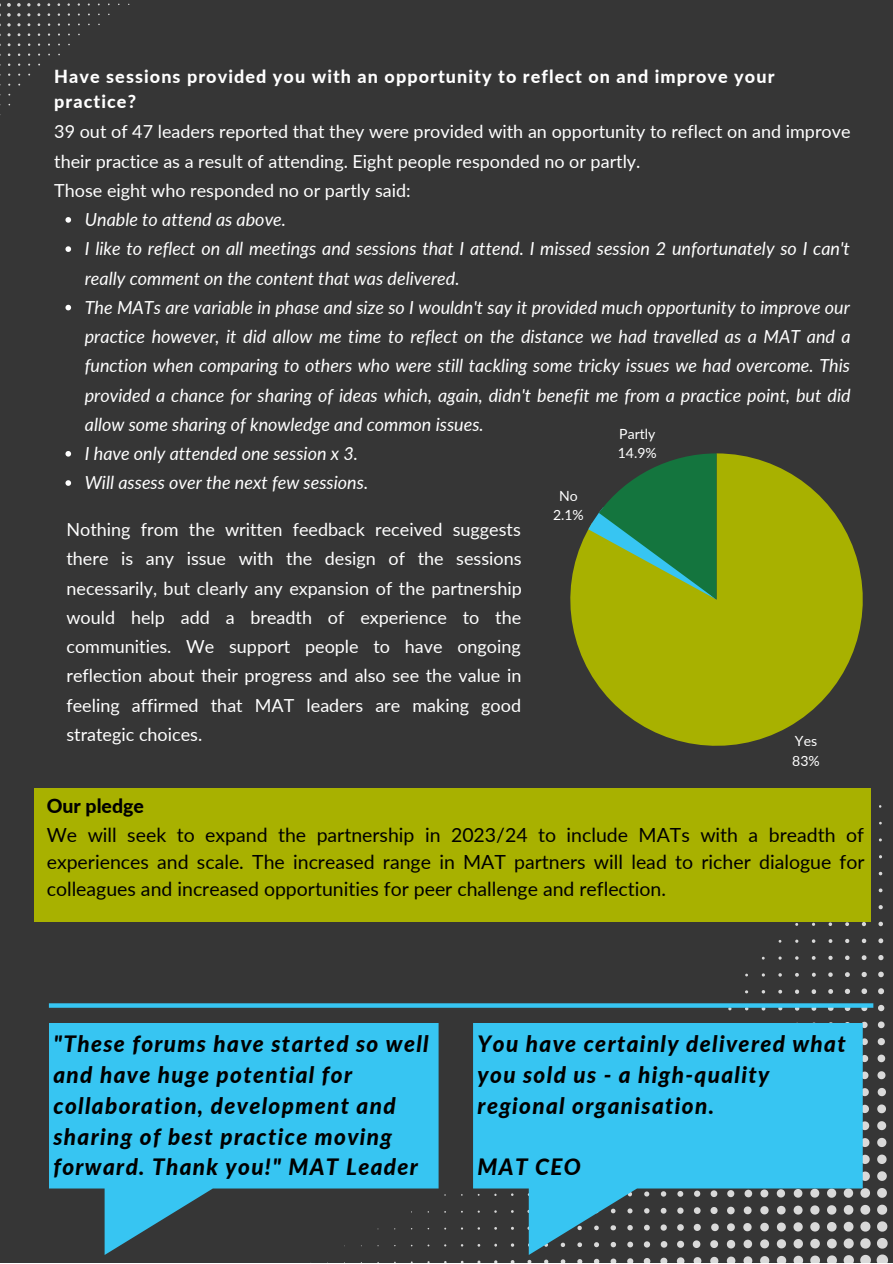
<style>
.page{position:relative;width:893px;height:1264px;background:#fff}
.page>*{position:absolute;margin:0;border:0;box-sizing:border-box;transform-origin:0 0}
.t1{font:italic 800 22.5px/30.8px "Lato";letter-spacing:.06em;color:#000}
.t2{font:19.5px/27px "Lato";color:#000;text-align:justify}
.t3{font:800 19.5px "Lato";color:#000}
.t4{font:italic 18px/29.2px "Lato";color:#fff}
.t5{font:18px/29.2px "Lato";color:#fff}
.t6{font:800 18px/24.8px "Lato";letter-spacing:.06em;color:#fff}
.t7{font:13.95px "Lato";color:#fff}
</style>
<div class="page">
<div style="left:0;top:0;width:892px;height:1262px;background:#363636"></div>
<svg style="left:7px;top:3px;width:4px;height:4px"></svg>
<svg style="left:17px;top:3px;width:4px;height:4px"></svg>
<svg style="left:7px;top:13px;width:4px;height:4px"></svg>
<svg style="left:7px;top:23px;width:4px;height:4px"></svg>
<svg style="left:876px;top:1254px;width:12px;height:8px"></svg>
<svg style="left:860px;top:1254px;width:10px;height:8px"></svg>
<svg style="left:843px;top:1255px;width:10px;height:7px"></svg>
<svg style="left:827px;top:1255px;width:9px;height:7px"></svg>
<svg style="left:810px;top:1255px;width:10px;height:7px"></svg>
<svg style="left:793px;top:1255px;width:10px;height:7px"></svg>
<svg style="left:776px;top:1255px;width:10px;height:7px"></svg>
<svg style="left:760px;top:1256px;width:9px;height:6px"></svg>
<svg style="left:743px;top:1256px;width:9px;height:6px"></svg>
<svg style="left:726px;top:1256px;width:9px;height:6px"></svg>
<svg style="left:710px;top:1256px;width:8px;height:6px"></svg>
<svg style="left:693px;top:1257px;width:8px;height:5px"></svg>
<svg style="left:676px;top:1257px;width:8px;height:5px"></svg>
<svg style="left:660px;top:1257px;width:7px;height:5px"></svg>
<svg style="left:643px;top:1258px;width:7px;height:4px"></svg>
<svg style="left:627px;top:1258px;width:6px;height:4px"></svg>
<svg style="left:610px;top:1258px;width:6px;height:4px"></svg>
<svg style="left:594px;top:1258px;width:5px;height:4px"></svg>
<svg style="left:577px;top:1259px;width:5px;height:3px"></svg>
<svg style="left:560px;top:1259px;width:5px;height:3px"></svg>
<svg style="left:877px;top:1238px;width:10px;height:10px"></svg>
<svg style="left:862px;top:1238px;width:8px;height:10px"></svg>
<svg style="left:877px;top:1221px;width:10px;height:10px"></svg>
<svg style="left:862px;top:1221px;width:8px;height:10px"></svg>
<svg style="left:877px;top:1204px;width:10px;height:10px"></svg>
<svg style="left:862px;top:1204px;width:8px;height:10px"></svg>
<svg style="left:877px;top:1188px;width:9px;height:9px"></svg>
<svg style="left:862px;top:1188px;width:8px;height:9px"></svg>
<svg style="left:877px;top:1171px;width:9px;height:9px"></svg>
<svg style="left:862px;top:1171px;width:7px;height:9px"></svg>
<svg style="left:877px;top:1154px;width:9px;height:9px"></svg>
<svg style="left:862px;top:1154px;width:7px;height:9px"></svg>
<svg style="left:877px;top:1137px;width:9px;height:10px"></svg>
<svg style="left:862px;top:1138px;width:7px;height:8px"></svg>
<svg style="left:877px;top:1121px;width:9px;height:9px"></svg>
<svg style="left:862px;top:1121px;width:7px;height:9px"></svg>
<svg style="left:877px;top:1104px;width:8px;height:9px"></svg>
<svg style="left:862px;top:1104px;width:6px;height:9px"></svg>
<svg style="left:877px;top:1088px;width:8px;height:8px"></svg>
<svg style="left:862px;top:1088px;width:6px;height:8px"></svg>
<svg style="left:877px;top:1071px;width:8px;height:8px"></svg>
<svg style="left:862px;top:1071px;width:6px;height:8px"></svg>
<svg style="left:877px;top:1054px;width:8px;height:8px"></svg>
<svg style="left:862px;top:1054px;width:6px;height:8px"></svg>
<svg style="left:877px;top:1038px;width:7px;height:7px"></svg>
<svg style="left:862px;top:1038px;width:5px;height:7px"></svg>
<svg style="left:877px;top:1021px;width:7px;height:7px"></svg>
<svg style="left:862px;top:1021px;width:5px;height:7px"></svg>
<svg style="left:878px;top:1004px;width:6px;height:7px"></svg>
<svg style="left:861px;top:1007px;width:6px;height:4px"></svg>
<svg style="left:844px;top:1007px;width:6px;height:4px"></svg>
<svg style="left:827px;top:1007px;width:6px;height:3px"></svg>
<svg style="left:811px;top:1007px;width:5px;height:3px"></svg>
<svg style="left:794px;top:1007px;width:5px;height:3px"></svg>
<svg style="left:778px;top:1007px;width:4px;height:3px"></svg>
<svg style="left:761px;top:1007px;width:4px;height:3px"></svg>
<svg style="left:878px;top:988px;width:6px;height:6px"></svg>
<svg style="left:861px;top:988px;width:6px;height:6px"></svg>
<svg style="left:844px;top:988px;width:6px;height:6px"></svg>
<svg style="left:828px;top:989px;width:5px;height:4px"></svg>
<svg style="left:811px;top:989px;width:5px;height:5px"></svg>
<svg style="left:795px;top:989px;width:4px;height:4px"></svg>
<svg style="left:778px;top:989px;width:4px;height:4px"></svg>
<svg style="left:878px;top:971px;width:5px;height:6px"></svg>
<svg style="left:861px;top:971px;width:5px;height:6px"></svg>
<svg style="left:845px;top:972px;width:4px;height:5px"></svg>
<svg style="left:828px;top:972px;width:4px;height:4px"></svg>
<svg style="left:878px;top:955px;width:5px;height:5px"></svg>
<svg style="left:861px;top:955px;width:5px;height:5px"></svg>
<svg style="left:845px;top:955px;width:4px;height:5px"></svg>
<svg style="left:828px;top:955px;width:4px;height:4px"></svg>
<svg style="left:878px;top:938px;width:5px;height:5px"></svg>
<svg style="left:861px;top:938px;width:5px;height:5px"></svg>
<svg style="left:845px;top:938px;width:4px;height:5px"></svg>
<svg style="left:878px;top:921px;width:4px;height:5px"></svg>
<svg style="left:861px;top:922px;width:5px;height:4px"></svg>
<svg style="left:845px;top:922px;width:4px;height:4px"></svg>
<svg style="left:828px;top:922px;width:4px;height:4px"></svg>
<svg style="left:878px;top:905px;width:4px;height:4px"></svg>
<svg style="left:878px;top:888px;width:4px;height:4px"></svg>
<svg style="left:570px;top:453px;width:292px;height:292px;fill:#a8b100"></svg>
<svg style="left:588px;top:453px;width:128px;height:146px"></svg>
<svg style="left:65px;top:217px;width:6px;height:6px"></svg>
<svg style="left:65px;top:246px;width:6px;height:6px"></svg>
<svg style="left:65px;top:305px;width:6px;height:5px"></svg>
<svg style="left:65px;top:451px;width:6px;height:5px"></svg>
<svg style="left:65px;top:480px;width:6px;height:6px"></svg>
<svg style="left:49px;top:1003px;width:824px;height:4px;background:#36bae4"></svg>
<div style="left:34px;top:787px;width:836px;height:134px;background:#a8b100"></div>
<svg style="left:49px;top:1023px;width:389px;height:231px;fill:#37c5f2"></svg>
<svg style="left:473px;top:1022px;width:389px;height:232px;fill:#37c5f2"></svg>
<p class="t6" style="left:54px;top:64px;width:721px">Have sessions provided you with an opportunity to reflect on and improve your practice?</p>
<p class="t5" style="left:54px;top:117px;width:797px">39 out of 47 leaders reported that they were provided with an opportunity to reflect on and improve their practice as a result of attending. Eight people responded no or partly.</p>
<p class="t5" style="left:54px;top:175px;width:358px">Those eight who responded no or partly said:</p>
<p class="t4" style="left:85px;top:204px;width:203px">Unable to attend as above.</p>
<p class="t4" style="left:85px;top:234px;width:766px">I like to reflect on all meetings and sessions that I attend. I missed session 2 unfortunately so I can't really comment on the content that was delivered.</p>
<p class="t4" style="left:85px;top:292px;width:767px;text-align:justify">The MATs are variable in phase and size so I wouldn't say it provided much opportunity to improve our practice however, it did allow me time to reflect on the distance we had travelled as a MAT and a function when comparing to others who were still tackling some tricky issues we had overcome. This provided a chance for sharing of ideas which, again, didn't benefit me from a practice point, but did allow some sharing of knowledge and common issues.</p>
<p class="t4" style="left:85px;top:438px;width:275px">I have only attended one session x 3.</p>
<p class="t4" style="left:85px;top:467px;width:285px">Will assess over the next few sessions.</p>
<p class="t7" style="left:619px;top:425px;width:37px">Partly</p>
<p class="t7" style="left:617px;top:444px;width:40px">14.9%</p>
<p class="t7" style="left:559px;top:487px;width:20px">No</p>
<p class="t7" style="left:553px;top:506px;width:32px">2.1%</p>
<p class="t5" style="left:66px;top:514px;width:457px;text-align:justify">Nothing from the written feedback received suggests there is any issue with the design of the sessions necessarily, but clearly any expansion of the partnership would help add a breadth of experience to the communities. We support people to have ongoing reflection about their progress and also see the value in feeling affirmed that MAT leaders are making good strategic choices.</p>
<p class="t7" style="left:794px;top:732px;width:24px">Yes</p>
<p class="t7" style="left:792px;top:751px;width:29px">83%</p>
<p class="t3" style="left:47px;top:794px;width:99px">Our pledge</p>
<p class="t2" style="left:47px;top:821px;width:819px">We will seek to expand the partnership in 2023/24 to include MATs with a breadth of experiences and scale. The increased range in MAT partners will lead to richer dialogue for colleagues and increased opportunities for peer challenge and reflection.</p>
<p class="t1" style="left:53px;top:1028px;width:377px">"These forums have started so well and have huge potential for collaboration, development and sharing of best practice moving forward. Thank you!" MAT Leader</p>
<p class="t1" style="left:477px;top:1028px;width:369px">You have certainly delivered what you sold us - a high-quality regional organisation.</p>
<p class="t1" style="left:477px;top:1151px;width:105px">MAT CEO</p>
</div>
